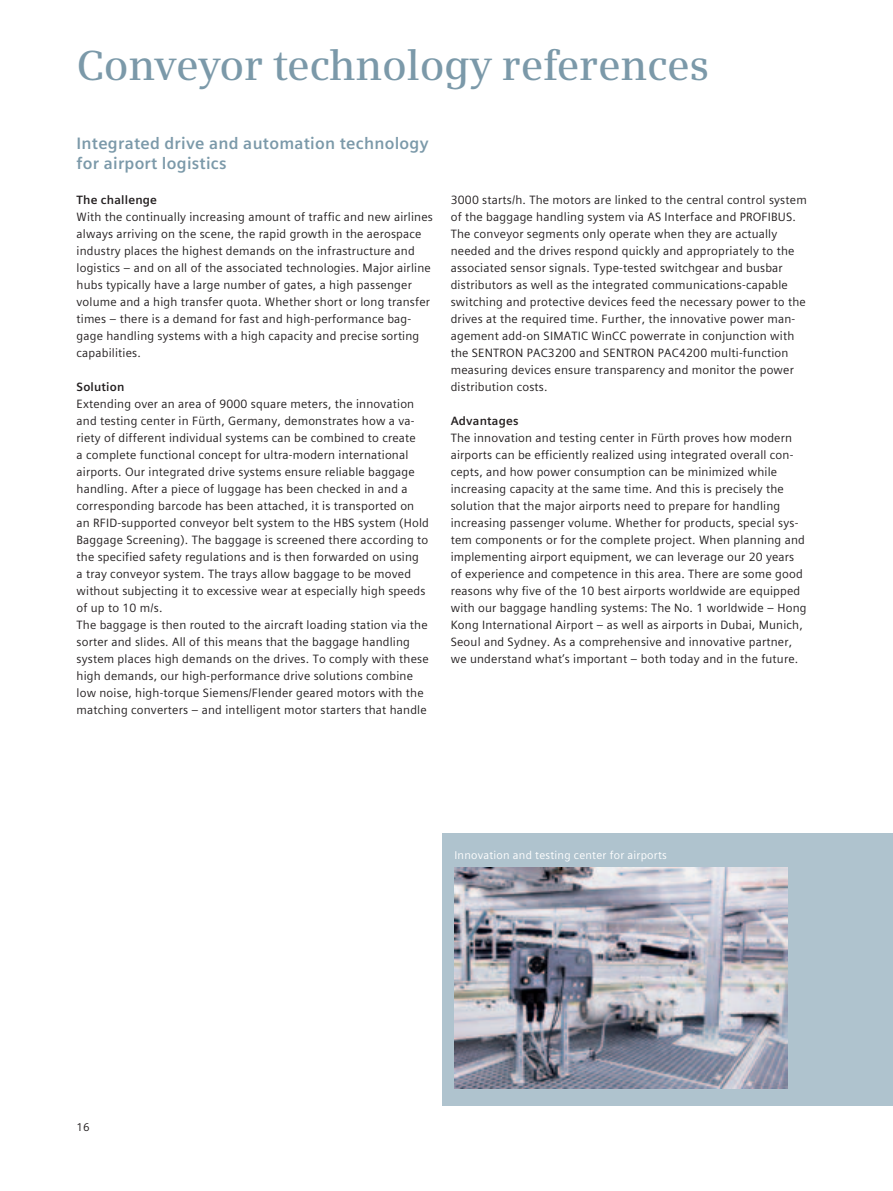
<style>
.page{position:relative;width:893px;height:1191px;background:#fff}
.page>*{position:absolute;margin:0;border:0;box-sizing:border-box;transform-origin:0 0}
.t1{font:600 42px "Siemens Serif";letter-spacing:-.01em;color:#7b99a9}
.t2{font:700 16.5px/19.2px "Siemens Sans Global";letter-spacing:.015em;color:#7b99a9}
.t3{font:12px/17px "Siemens Sans Global";letter-spacing:.015em;color:#231f20}
.t4{font:700 12px "Siemens Sans Global";letter-spacing:.015em;color:#231f20}
.t5{font:11.25px "Siemens Sans Global";letter-spacing:.02em;color:#fff}
.t6{font:11.25px "Siemens Sans Global";color:#231f20}
</style>
<div class="page">
<div style="left:442px;top:833px;width:451px;height:273px;background:#afc3ce"></div>
<img style="left:454px;top:867px;width:333px;height:221px">
<h1 class="t1" style="left:77px;top:41px;width:634px">Conveyor technology references</h1>
<h2 class="t2" style="left:77px;top:134px;width:354px">Integrated drive and automation technology for airport logistics</h2>
<p class="t4" style="left:77px;top:191px;width:82px">The challenge</p>
<p class="t3" style="left:77px;top:209px;width:358px">With the continually increasing amount of traffic and new airlines always arriving on the scene, the rapid growth in the aerospace industry places the highest demands on the infrastructure and logistics – and on all of the associated technologies. Major airline hubs typically have a large number of gates, a high passenger volume and a high transfer quota. Whether short or long transfer times – there is a demand for fast and high-performance bag&shy;gage handling systems with a high capacity and precise sorting capabilities.</p>
<p class="t4" style="left:77px;top:378px;width:49px">Solution</p>
<p class="t3" style="left:77px;top:396px;width:354px">Extending over an area of 9000 square meters, the innovation and testing center in Fürth, Germany, demonstrates how a va&shy;riety of different individual systems can be combined to create<br>a complete functional concept for ultra-modern international airports. Our integrated drive systems ensure reliable baggage handling. After a piece of luggage has been checked in and a corresponding barcode has been attached, it is transported on an RFID-supported conveyor belt system to the HBS system (Hold Baggage Screening). The baggage is screened there according to the specified safety regulations and is then forwarded on using<br>a tray conveyor system. The trays allow baggage to be moved without subjecting it to excessive wear at especially high speeds of up to 10 m/s.<br>The baggage is then routed to the aircraft loading station via the sorter and slides. All of this means that the baggage handling system places high demands on the drives. To comply with these high demands, our high-performance drive solutions combine low noise, high-torque Siemens/Flender geared motors with the matching converters – and intelligent motor starters that handle</p>
<p class="t3" style="left:451px;top:191px;width:357px">3000 starts/h. The motors are linked to the central control system of the baggage handling system via AS Interface and PROFIBUS.<br>The conveyor segments only operate when they are actually needed and the drives respond quickly and appropriately to the associated sensor signals. Type-tested switchgear and busbar distributors as well as the integrated communications-capable switching and protective devices feed the necessary power to the drives at the required time. Further, the innovative power man&shy;agement add-on SIMATIC WinCC powerrate in conjunction with the SENTRON PAC3200 and SENTRON PAC4200 multi-function measuring devices ensure transparency and monitor the power distribution costs.</p>
<p class="t4" style="left:451px;top:412px;width:69px">Advantages</p>
<p class="t3" style="left:451px;top:429px;width:357px">The innovation and testing center in Fürth proves how modern airports can be efficiently realized using integrated overall con&shy;cepts, and how power consumption can be minimized while increasing capacity at the same time. And this is precisely the solution that the major airports need to prepare for handling increasing passenger volume. Whether for products, special sys&shy;tem components or for the complete project. When planning and implementing airport equipment, we can leverage our 20 years of experience and competence in this area. There are some good reasons why five of the 10 best airports worldwide are equipped with our baggage handling systems: The No. 1 worldwide – Hong Kong International Airport – as well as airports in Dubai, Munich, Seoul and Sydney. As a comprehensive and innovative partner, we understand what’s important – both today and in the future.</p>
<p class="t5" style="left:454px;top:846px;width:214px">Innovation and testing center for airports</p>
<p class="t6" style="left:77px;top:1118px;width:15px">16</p>
</div>
